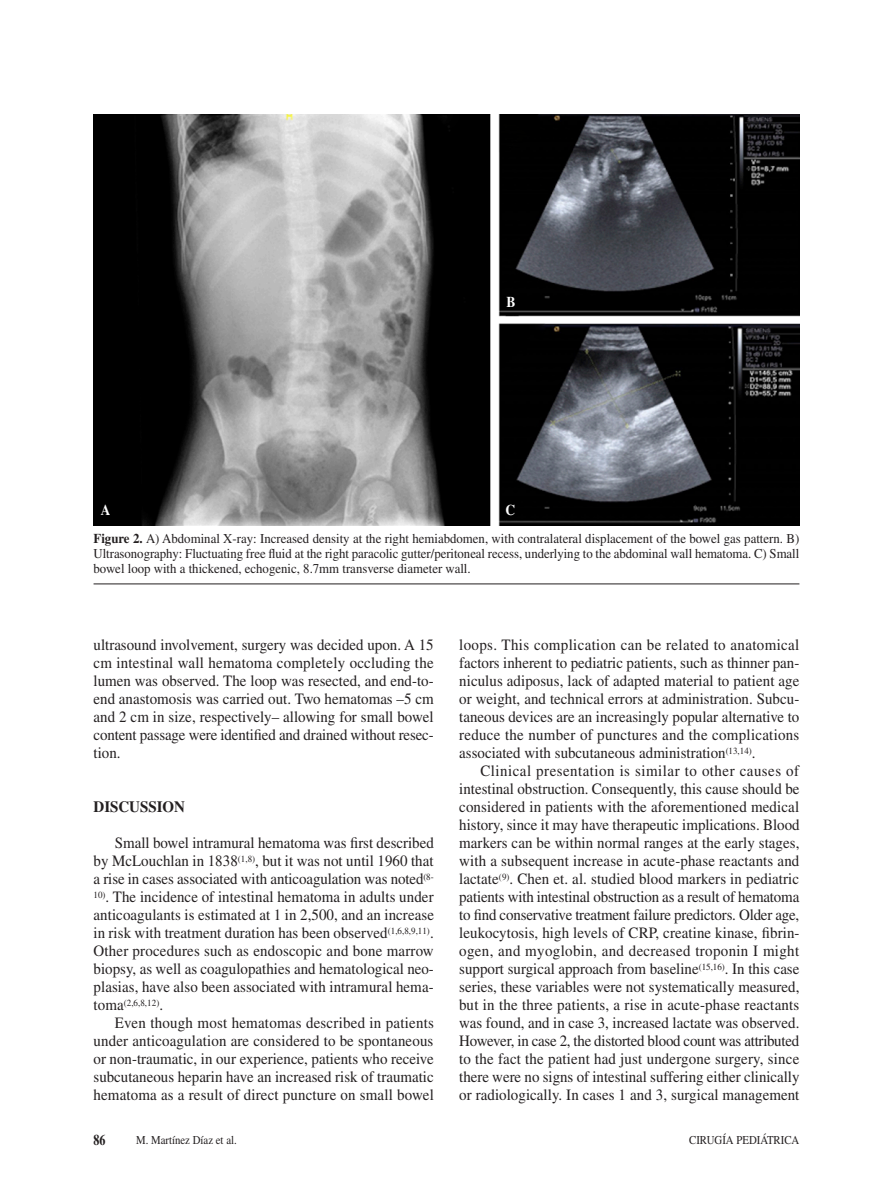
<style>
.page{position:relative;width:893px;height:1191px;background:#fff}
.page>*{position:absolute;margin:0;border:0;box-sizing:border-box;transform-origin:0 0}
.t1{font:15.75px/18px "Times LT Std";letter-spacing:.005em;color:#231f20;text-align:justify;scale:.95 1}
.t2{font:700 15.75px "Times LT Std";color:#231f20;scale:.95 1}
.t3{font:700 15px "Times LT Std";color:#fff;scale:.9 1}
.t4{font:700 15px "Times LT Std";color:#231f20;scale:.8 1}
.t5{font:13.5px/15px "Times LT Std";color:#231f20;text-align:justify;scale:.95 1}
.t6{font:12px "Times LT Std";color:#231f20;scale:.9 1}
.t7{font:9.45px "Times LT Std";color:#231f20;scale:.95 1}
.s1{font-weight:700}
.s2{font-size:15.75px}
</style>
<div class="page">
<img style="left:94px;top:115px;width:705px;height:410px">
<hr style="left:94px;top:583px;width:705px;height:1px;background:#231f20">
<p class="t3" style="left:101px;top:501px;width:12px">A</p>
<p class="t3" style="left:506px;top:293px;width:12px">B</p>
<p class="t3" style="left:506px;top:501px;width:12px">C</p>
<p class="t5" style="left:94px;top:531px;width:744px"><span class="s1">Figure 2.</span> A) Abdominal X-ray: Increased density at the right hemiabdomen, with contralateral displacement of the bowel gas pattern. B)<br>Ultrasonography: Fluctuating free fluid at the right paracolic gutter/peritoneal recess, underlying to the abdominal wall hematoma. C) Small bowel loop with a thickened, echogenic, 8.7mm transverse diameter wall.</p>
<p class="t1" style="left:94px;top:635px;width:360px">ultrasound involvement, surgery was decided upon. A 15 cm intestinal wall hematoma completely occluding the lumen was observed. The loop was resected, and end-to&shy;end anastomosis was carried out. Two hematomas –5 cm and 2 cm in size, respectively– allowing for small bowel content passage were identified and drained without resec&shy;tion.</p>
<p class="t2" style="left:94px;top:797px;width:98px">DISCUSSION</p>
<p class="t1" style="left:94px;top:833px;width:360px;text-indent:21px">Small bowel intramural hematoma was first described by McLouchlan in 1838<sup>(1,8)</sup>, but it was not until 1960 that a rise in cases associated with anticoagulation was noted<sup>(8- 10)</sup>. The incidence of intestinal hematoma in adults under anticoagulants is estimated at 1 in 2,500, and an increase in risk with treatment duration has been observed<sup>(1,6,8,9,11)</sup>.<br>Other procedures such as endoscopic and bone marrow biopsy, as well as coagulopathies and hematological neo&shy;plasias, have also been associated with intramural hema-</p>
<p class="t7" style="left:94px;top:997px;width:75px"><span class="s2">toma</span>(2,6,8,12)<span class="s2">.</span></p>
<p class="t1" style="left:94px;top:1013px;width:360px;text-indent:21px">Even though most hematomas described in patients under anticoagulation are considered to be spontaneous or non-traumatic, in our experience, patients who receive subcutaneous heparin have an increased risk of traumatic hematoma as a result of direct puncture on small bowel</p>
<p class="t1" style="left:459px;top:635px;width:360px">loops. This complication can be related to anatomical factors inherent to pediatric patients, such as thinner pan&shy;niculus adiposus, lack of adapted material to patient age or weight, and technical errors at administration. Subcu&shy;taneous devices are an increasingly popular alternative to reduce the number of punctures and the complications associated with subcutaneous administration<sup>(13,14)</sup>.</p>
<p class="t1" style="left:459px;top:761px;width:360px;text-indent:21px">Clinical presentation is similar to other causes of intestinal obstruction. Consequently, this cause should be considered in patients with the aforementioned medical history, since it may have therapeutic implications. Blood markers can be within normal ranges at the early stages, with a subsequent increase in acute-phase reactants and lactate<sup>(9)</sup>. Chen et. al. studied blood markers in pediatric patients with intestinal obstruction as a result of hematoma to find conservative treatment failure predictors. Older age, leukocytosis, high levels of CRP, creatine kinase, fibrin&shy;ogen, and myoglobin, and decreased troponin I might support surgical approach from baseline<sup>(15,16)</sup>. In this case series, these variables were not systematically measured, but in the three patients, a rise in acute-phase reactants was found, and in case 3, increased lactate was observed.<br>However, in case 2, the distorted blood count was attributed to the fact the patient had just undergone surgery, since there were no signs of intestinal suffering either clinically or radiologically. In cases 1 and 3, surgical management</p>
<p class="t4" style="left:94px;top:1130px;width:16px">86</p>
<p class="t6" style="left:136px;top:1133px;width:113px">M. Martínez Díaz et al.</p>
<p class="t6" style="left:689px;top:1133px;width:124px">CIRUGÍA PEDIÁTRICA</p>
</div>
